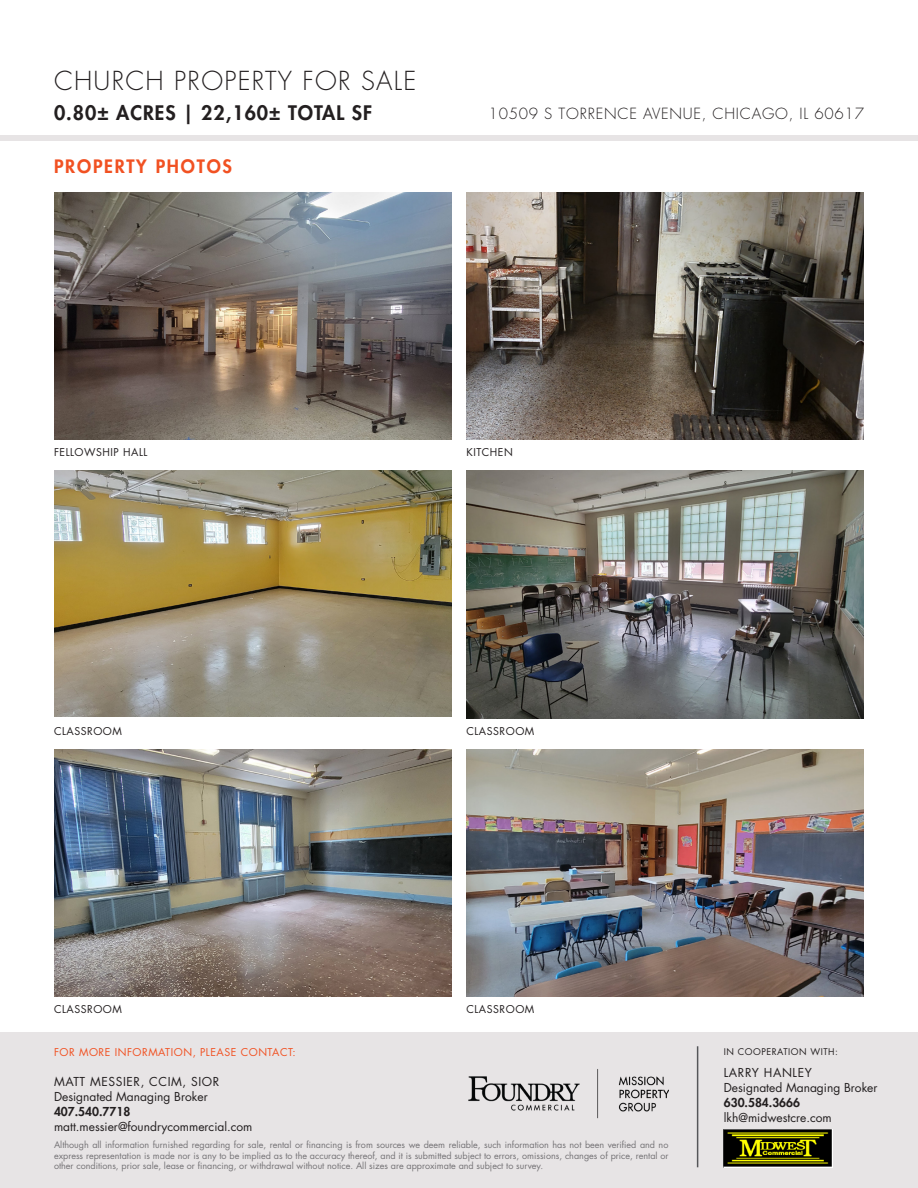
<style>
.page{position:relative;width:918px;height:1188px;background:#fff}
.page>*{position:absolute;margin:0;border:0;box-sizing:border-box;transform-origin:0 0}
.t1{font:300 25.5px "Futura Std";letter-spacing:.05em;color:#231f20}
.t2{font:800 19.5px "Futura Std";letter-spacing:.05em;color:#231f20}
.t3{font:800 18px "Futura Std";letter-spacing:.1em;color:#f15122}
.t4{font:300 15px "Futura Std";letter-spacing:.05em;color:#231f20}
.t5{font:12px/15px "Futura Std";color:#231f20}
.t6{font:800 12px "Futura Std";color:#231f20}
.t7{font:10.5px "Futura Std";letter-spacing:.05em;color:#231f20}
.t8{font:10.5px "Futura Std";letter-spacing:.05em;color:#f15122}
.t9{font:9px/10.8px "Futura Std";color:#757376;text-align:justify}
.t10{font:9px "Futura Std";letter-spacing:.06em;color:#231f20}
</style>
<div class="page">
<div style="left:0;top:135px;width:918px;height:5px;background:#e7e4e5"></div>
<div style="left:0;top:1032px;width:918px;height:156px;background:#e7e4e5"></div>
<img style="left:724px;top:1129px;width:108px;height:38px">
<hr style="left:697px;top:1046px;width:1px;height:121px;background:#555659">
<img style="left:468px;top:1069px;width:201px;height:50px">
<img style="left:466px;top:471px;width:398px;height:247px">
<img style="left:54px;top:471px;width:398px;height:246px">
<img style="left:466px;top:750px;width:398px;height:247px">
<img style="left:54px;top:750px;width:398px;height:247px">
<img style="left:466px;top:193px;width:398px;height:247px">
<img style="left:54px;top:193px;width:398px;height:247px">
<h1 class="t1" style="left:54px;top:66px;width:364px">CHURCH PROPERTY FOR SALE</h1>
<h2 class="t2" style="left:54px;top:101px;width:320px">0.80± ACRES | 22,160± TOTAL SF</h2>
<p class="t3" style="left:54px;top:155px;width:180px">PROPERTY PHOTOS</p>
<h3 class="t4" style="left:489px;top:105px;width:377px">10509 S TORRENCE AVENUE, CHICAGO, IL 60617</h3>
<p class="t7" style="left:54px;top:446px;width:95px">FELLOWSHIP HALL</p>
<p class="t7" style="left:466px;top:446px;width:48px">KITCHEN</p>
<p class="t7" style="left:54px;top:724px;width:69px">CLASSROOM</p>
<p class="t7" style="left:466px;top:724px;width:69px">CLASSROOM</p>
<p class="t7" style="left:54px;top:1003px;width:69px">CLASSROOM</p>
<p class="t7" style="left:466px;top:1003px;width:69px">CLASSROOM</p>
<p class="t8" style="left:54px;top:1046px;width:243px">FOR MORE INFORMATION, PLEASE CONTACT:</p>
<p class="t10" style="left:724px;top:1046px;width:116px">IN COOPERATION WITH:</p>
<h3 class="t5" style="left:724px;top:1065px;width:155px">LARRY HANLEY<br>Designated Managing Broker</h3>
<h3 class="t6" style="left:724px;top:1095px;width:78px">630.584.3666</h3>
<h3 class="t5" style="left:724px;top:1110px;width:109px">lkh@midwestcre.com</h3>
<h3 class="t5" style="left:54px;top:1074px;width:167px">MATT MESSIER, CCIM, SIOR<br>Designated Managing Broker</h3>
<h3 class="t6" style="left:54px;top:1104px;width:78px">407.540.7718</h3>
<h3 class="t5" style="left:54px;top:1119px;width:200px">matt.messier@foundrycommercial.com</h3>
<p class="t9" style="left:54px;top:1139px;width:616px">Although all information furnished regarding for sale, rental or financing is from sources we deem reliable, such information has not been verified and no express representation is made nor is any to be implied as to the accuracy thereof, and it is submitted subject to errors, omissions, changes of price, rental or other conditions, prior sale, lease or financing, or withdrawal without notice. All sizes are approximate and subject to survey.</p>
</div>
